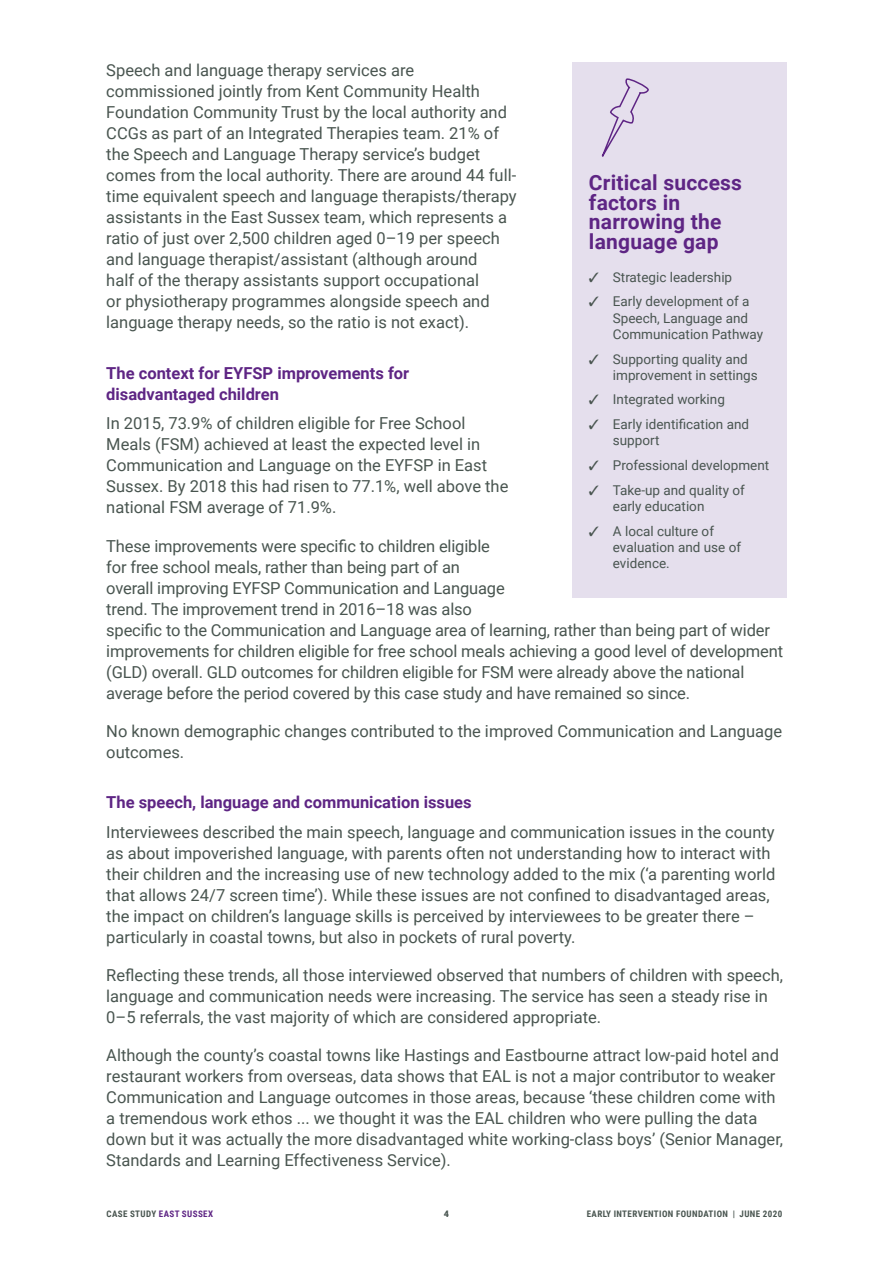
<style>
.page{position:relative;width:893px;height:1263px;background:#fff}
.page>*{position:absolute;margin:0;border:0;box-sizing:border-box;transform-origin:0 0}
.Side_bar_box_header{font:700 21px/19.5px "Roboto";letter-spacing:.01em;color:#5e2584}
.body_para{font:16.5px/21px "Roboto";color:#495550}
.Crosshead{font:700 16.5px/21px "Roboto";color:#5e2584}
.t1{font:13.5px/16.2px "Roboto";color:#495550}
.t2{font:700 9px "Roboto Condensed";letter-spacing:.045em;color:#495550}
.t3{font:700 9px "Roboto Condensed";letter-spacing:.045em;color:#5e2584}
.t4{font:900 9px "Roboto";color:#495550}
.s1{color:#495550}
</style>
<div class="page">
<div style="left:572px;top:63px;width:215px;height:535px;background:#e5dfed"></div>
<svg style="left:601px;top:78px;width:48px;height:79px"></svg>
<p class="body_para" style="left:106px;top:59px;width:412px">Speech and language therapy services are commissioned jointly from Kent Community Health Foundation Community Trust by the local authority and CCGs as part of an Integrated Therapies team. 21% of the Speech and Language Therapy service’s budget comes from the local authority. There are around 44 full&shy;time equivalent speech and language therapists/therapy assistants in the East Sussex team, which represents a ratio of just over 2,500 children aged 0–19 per speech and language therapist/assistant (although around<br>half of the therapy assistants support occupational<br>or physiotherapy programmes alongside speech and language therapy needs, so the ratio is not exact).</p>
<p class="Crosshead" style="left:106px;top:362px;width:304px">The context for EYFSP improvements for disadvantaged children</p>
<p class="body_para" style="left:106px;top:412px;width:404px">In 2015, 73.9% of children eligible for Free School Meals (FSM) achieved at least the expected level in Communication and Language on the EYFSP in East Sussex. By 2018 this had risen to 77.1%, well above the national FSM average of 71.9%.</p>
<p class="body_para" style="left:106px;top:534px;width:678px">These improvements were specific to children eligible<br>for free school meals, rather than being part of an<br>overall improving EYFSP Communication and Language<br>trend. The improvement trend in 2016–18 was also<br>specific to the Communication and Language area of learning, rather than being part of wider improvements for children eligible for free school meals achieving a good level of development (GLD) overall. GLD outcomes for children eligible for FSM were already above the national average before the period covered by this case study and have remained so since.</p>
<p class="body_para" style="left:106px;top:719px;width:677px">No known demographic changes contributed to the improved Communication and Language outcomes.</p>
<p class="Crosshead" style="left:106px;top:791px;width:367px">The speech, language and communication issues</p>
<p class="body_para" style="left:106px;top:821px;width:670px">Interviewees described the main speech, language and communication issues in the county as about impoverished language, with parents often not understanding how to interact with their children and the increasing use of new technology added to the mix (‘a parenting world that allows 24/7 screen time’). While these issues are not confined to disadvantaged areas, the impact on children’s language skills is perceived by interviewees to be greater there – particularly in coastal towns, but also in pockets of rural poverty.</p>
<p class="body_para" style="left:106px;top:964px;width:678px">Reflecting these trends, all those interviewed observed that numbers of children with speech, language and communication needs were increasing. The service has seen a steady rise in<br>0–5 referrals, the vast majority of which are considered appropriate.</p>
<p class="body_para" style="left:106px;top:1044px;width:678px">Although the county’s coastal towns like Hastings and Eastbourne attract low-paid hotel and restaurant workers from overseas, data shows that EAL is not a major contributor to weaker Communication and Language outcomes in those areas, because ‘these children come with a tremendous work ethos ... we thought it was the EAL children who were pulling the data down but it was actually the more disadvantaged white working-class boys’ (Senior Manager, Standards and Learning Effectiveness Service).</p>
<p class="Side_bar_box_header" style="left:589px;top:172px;width:155px">Critical success factors in narrowing the language gap</p>
<p class="t1" style="left:589px;top:268px;width:145px">✓ Strategic leadership</p>
<p class="t1" style="left:613px;top:293px;width:152px;text-indent:-24px">✓ Early development of a<br>Speech, Language and<br>Communication Pathway</p>
<p class="t1" style="left:613px;top:350px;width:146px;text-indent:-24px">✓ Supporting quality and improvement in settings</p>
<p class="t1" style="left:589px;top:391px;width:137px">✓ Integrated working</p>
<p class="t1" style="left:613px;top:416px;width:138px;text-indent:-24px">✓ Early identification and support</p>
<p class="t1" style="left:589px;top:457px;width:182px">✓ Professional development</p>
<p class="t1" style="left:613px;top:481px;width:133px;text-indent:-24px">✓ Take-up and quality of early education</p>
<p class="t1" style="left:613px;top:522px;width:130px;text-indent:-24px">✓ A local culture of evaluation and use of evidence.</p>
<p class="t3" style="left:106px;top:1207px;width:108px"><span class="s1">CASE STUDY</span> EAST SUSSEX</p>
<p class="t4" style="left:444px;top:1207px;width:7px">4</p>
<p class="t2" style="left:587px;top:1207px;width:197px">EARLY INTERVENTION FOUNDATION | JUNE 2020</p>
</div>
